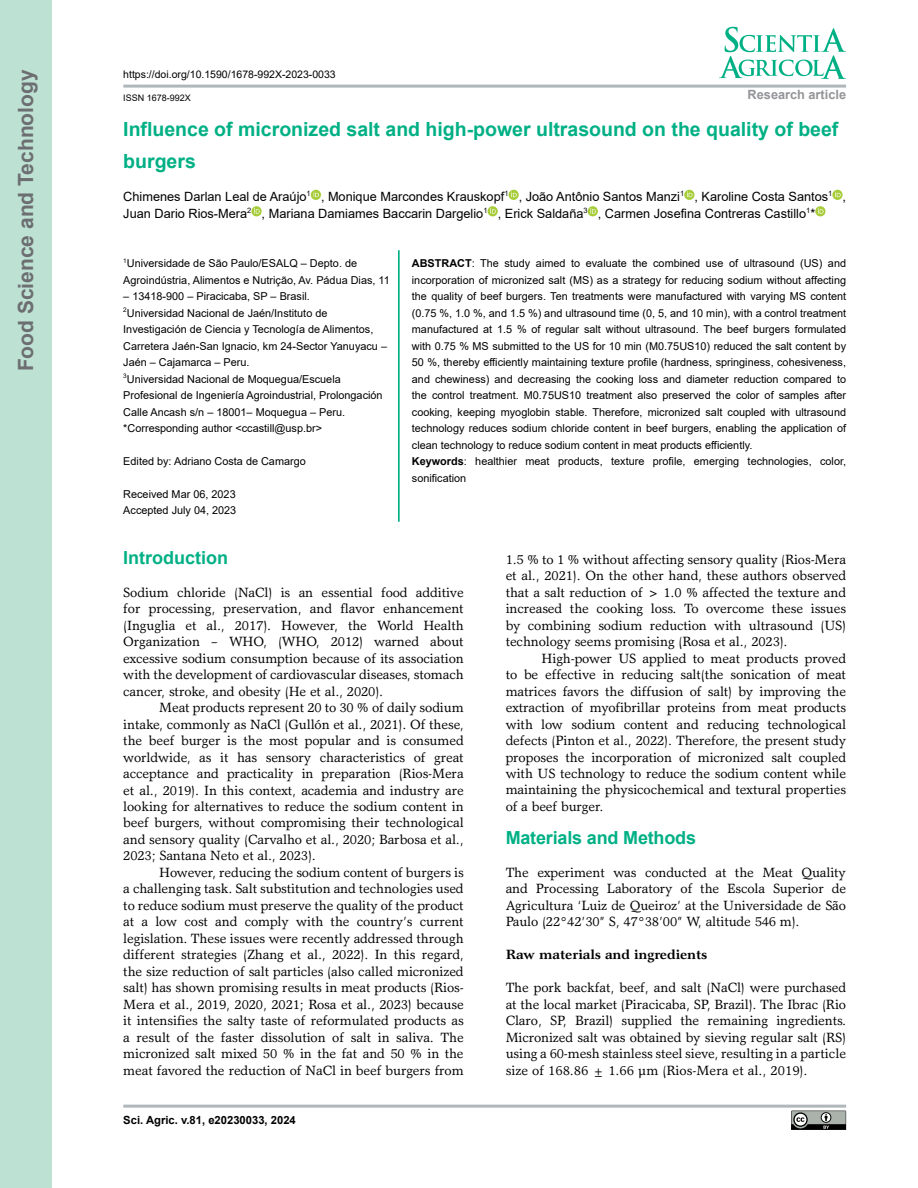
<style>
.page{position:relative;width:918px;height:1188px;background:#fff}
.page>*{position:absolute;margin:0;border:0;box-sizing:border-box;transform-origin:0 0}
.t1{font:700 21px "Arial";color:#6d6e71}
.t2{font:700 19.5px "Arial";color:#00b085}
.t3{font:700 18px "Arial";letter-spacing:-.01em;color:#00b085}
.t4{font:13.5px/16.5px "Garth Graphic";letter-spacing:-.01em;color:#000;text-align:justify}
.t5{font:700 13.5px "Garth Graphic";letter-spacing:-.01em;color:#000}
.t6{font:12.75px/16.5px "Arial";color:#000}
.t7{font:700 12.75px "Arial";color:#939598}
.t8{font:700 11.25px "Arial";color:#000}
.t9{font:10.8px/16.5px "Arial";color:#000}
.t10{font:10.5px "Arial";color:#000}
.t11{font:9px "Arial";color:#000}
.s1{font-weight:700}
</style>
<div class="page">
<svg style="left:719px;top:27px;width:127px;height:52px"></svg>
<div style="left:0;top:0;width:51px;height:1188px;background:#bde2d4"></div>
<hr style="left:123px;top:85px;width:723px;height:3px;background:#b0b7bb">
<hr style="left:123px;top:1105px;width:723px;height:3px;background:#b0b7bb">
<svg style="left:791px;top:1111px;width:56px;height:19px"></svg>
<svg style="left:311px;top:190px;width:10px;height:10px"></svg>
<svg style="left:314px;top:192px;width:5px;height:5px"></svg>
<svg style="left:509px;top:190px;width:10px;height:10px"></svg>
<svg style="left:511px;top:192px;width:6px;height:5px"></svg>
<svg style="left:684px;top:190px;width:10px;height:10px"></svg>
<svg style="left:687px;top:192px;width:6px;height:5px"></svg>
<svg style="left:832px;top:190px;width:11px;height:10px"></svg>
<svg style="left:835px;top:192px;width:6px;height:5px"></svg>
<div style="left:251px;top:206px;width:11px;height:10px;background:#a6cc38;border-radius:50%"></div>
<svg style="left:254px;top:208px;width:6px;height:6px"></svg>
<svg style="left:488px;top:206px;width:10px;height:10px"></svg>
<svg style="left:490px;top:208px;width:6px;height:6px"></svg>
<svg style="left:588px;top:206px;width:10px;height:10px"></svg>
<svg style="left:590px;top:208px;width:6px;height:6px"></svg>
<svg style="left:815px;top:206px;width:10px;height:10px"></svg>
<svg style="left:818px;top:208px;width:6px;height:6px"></svg>
<hr style="left:398px;top:250px;width:2px;height:272px;background:#00b085">
<h1 class="t1" style="left:11px;top:371px;width:303px;rotate:-90deg">Food Science and Technology</h1>
<p class="t10" style="left:123px;top:67px;width:214px">https://doi.org/10.1590/1678-992X-2023-0033</p>
<p class="t11" style="left:123px;top:92px;width:69px">ISSN 1678-992X</p>
<p class="t7" style="left:748px;top:86px;width:100px">Research article</p>
<h2 class="t2" style="left:123px;top:115px;width:717px">Influence of micronized salt and high-power ultrasound on the quality of beef</h2>
<h2 class="t2" style="left:123px;top:148px;width:74px">burgers</h2>
<p class="t6" style="left:123px;top:189px;width:724px">Chimenes Darlan Leal de Araújo<sup>1</sup> , Monique Marcondes Krauskopf<sup>1</sup> , João Antônio Santos Manzi<sup>1</sup> , Karoline Costa Santos<sup>1</sup> ,<br>Juan Dario Rios-Mera<sup>2</sup> , Mariana Damiames Baccarin Dargelio<sup>1</sup> , Erick Saldaña<sup>3</sup> , Carmen Josefina Contreras Castillo<sup>1</sup>*</p>
<p class="t9" style="left:123px;top:255px;width:268px"><sup>1</sup>Universidade de São Paulo/ESALQ – Depto. de<br>Agroindústria, Alimentos e Nutrição, Av. Pádua Dias, 11</p>
<p class="t9" style="left:123px;top:288px;width:265px">– 13418-900 – Piracicaba, SP – Brasil.<br><sup>2</sup>Universidad Nacional de Jaén/Instituto de Investigación de Ciencia y Tecnología de Alimentos, Carretera Jaén-San Ignacio, km 24-Sector Yanuyacu – Jaén – Cajamarca – Peru.<br><sup>3</sup>Universidad Nacional de Moquegua/Escuela Profesional de Ingeniería Agroindustrial, Prolongación Calle Ancash s/n – 18001– Moquegua – Peru. *Corresponding author &lt;ccastill@usp.br&gt;</p>
<p class="t9" style="left:123px;top:453px;width:184px">Edited by: Adriano Costa de Camargo</p>
<p class="t9" style="left:123px;top:486px;width:115px">Received Mar 06, 2023<br>Accepted July 04, 2023</p>
<h3 class="t3" style="left:123px;top:545px;width:106px">Introduction</h3>
<p class="t4" style="left:123px;top:584px;width:342px">Sodium chloride (NaCl) is an essential food additive for processing, preservation, and flavor enhancement (Inguglia et al., 2017). However, the World Health Organization – WHO, (WHO, 2012) warned about excessive sodium consumption because of its association with the development of cardiovascular diseases, stomach cancer, stroke, and obesity (He et al., 2020).</p>
<p class="t4" style="left:123px;top:699px;width:342px;text-indent:36px">Meat products represent 20 to 30 % of daily sodium intake, commonly as NaCl (Gullón et al., 2021). Of these, the beef burger is the most popular and is consumed worldwide, as it has sensory characteristics of great acceptance and practicality in preparation (Rios-Mera et al., 2019). In this context, academia and industry are looking for alternatives to reduce the sodium content in beef burgers, without compromising their technological and sensory quality (Carvalho et al., 2020; Barbosa et al., 2023; Santana Neto et al., 2023).</p>
<p class="t4" style="left:123px;top:864px;width:342px;text-indent:36px">However, reducing the sodium content of burgers is a challenging task. Salt substitution and technologies used to reduce sodium must preserve the quality of the product at a low cost and comply with the country’s current legislation. These issues were recently addressed through different strategies (Zhang et al., 2022). In this regard, the size reduction of salt particles (also called micronized salt) has shown promising results in meat products (Rios-Mera et al., 2019, 2020, 2021; Rosa et al., 2023) because it intensifies the salty taste of reformulated products as a result of the faster dissolution of salt in saliva. The micronized salt mixed 50 % in the fat and 50 % in the meat favored the reduction of NaCl in beef burgers from</p>
<p class="t9" style="left:412px;top:255px;width:436px"><span class="s1">ABSTRACT</span>: The study aimed to evaluate the combined use of ultrasound (US) and incorporation of micronized salt (MS) as a strategy for reducing sodium without affecting the quality of beef burgers. Ten treatments were manufactured with varying MS content (0.75 %, 1.0 %, and 1.5 %) and ultrasound time (0, 5, and 10 min), with a control treatment manufactured at 1.5 % of regular salt without ultrasound. The beef burgers formulated with 0.75 % MS submitted to the US for 10 min (M0.75US10) reduced the salt content by 50 %, thereby efficiently maintaining texture profile (hardness, springiness, cohesiveness, and chewiness) and decreasing the cooking loss and diameter reduction compared to the control treatment. M0.75US10 treatment also preserved the color of samples after cooking, keeping myoglobin stable. Therefore, micronized salt coupled with ultrasound technology reduces sodium chloride content in beef burgers, enabling the application of clean technology to reduce sodium content in meat products efficiently.<br><span class="s1">Keywords</span>: healthier meat products, texture profile, emerging technologies, color, sonification</p>
<p class="t4" style="left:506px;top:551px;width:342px">1.5 % to 1 % without affecting sensory quality (Rios-Mera et al., 2021). On the other hand, these authors observed that a salt reduction of &gt; 1.0 % affected the texture and increased the cooking loss. To overcome these issues by combining sodium reduction with ultrasound (US) technology seems promising (Rosa et al., 2023).</p>
<p class="t4" style="left:506px;top:650px;width:342px;text-indent:36px">High-power US applied to meat products proved to be effective in reducing salt(the sonication of meat matrices favors the diffusion of salt) by improving the extraction of myofibrillar proteins from meat products with low sodium content and reducing technological defects (Pinton et al., 2022). Therefore, the present study proposes the incorporation of micronized salt coupled with US technology to reduce the sodium content while maintaining the physicochemical and textural properties of a beef burger.</p>
<h3 class="t3" style="left:506px;top:825px;width:192px">Materials and Methods</h3>
<p class="t4" style="left:506px;top:864px;width:342px">The experiment was conducted at the Meat Quality and Processing Laboratory of the Escola Superior de Agricultura ‘Luiz de Queiroz’ at the Universidade de São Paulo (22°42’30” S, 47°38’00” W, altitude 546 m).</p>
<p class="t5" style="left:506px;top:947px;width:203px">Raw materials and ingredients</p>
<p class="t4" style="left:506px;top:979px;width:342px">The pork backfat, beef, and salt (NaCl) were purchased at the local market (Piracicaba, SP, Brazil). The Ibrac (Rio Claro, SP, Brazil) supplied the remaining ingredients.<br>Micronized salt was obtained by sieving regular salt (RS) using a 60-mesh stainless steel sieve, resulting in a particle size of 168.86 ± 1.66 μm (Rios-Mera et al., 2019).</p>
<p class="t8" style="left:123px;top:1112px;width:174px">Sci. Agric. v.81, e20230033, 2024</p>
</div>
